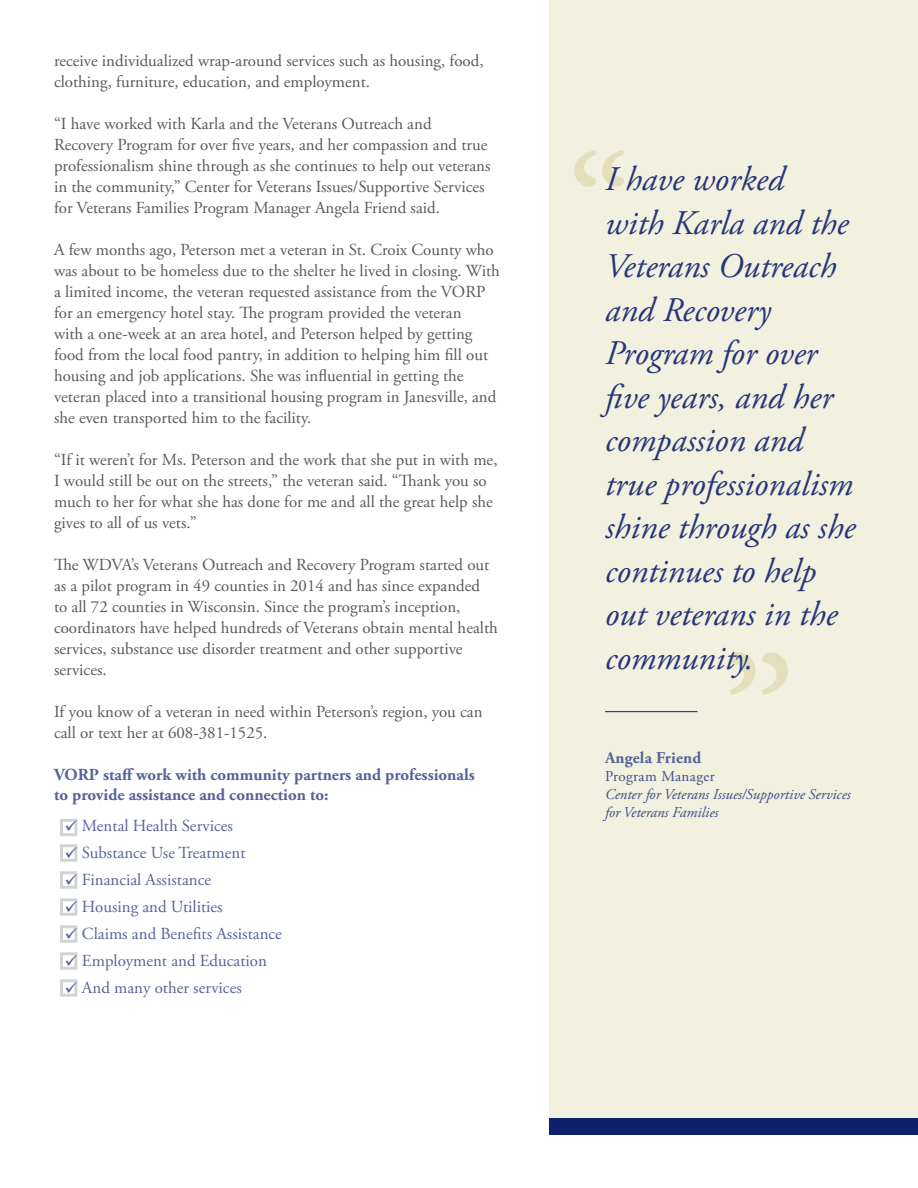
<style>
.page{position:relative;width:918px;height:1188px;background:#fff}
.page>*{position:absolute;margin:0;border:0;box-sizing:border-box;transform-origin:0 0}
.t1{font:italic 34.5px/43.5px "Adobe Garamond Pro";color:#27367a}
.t2{font:16.8px/21px "Adobe Garamond Pro";color:#58595b}
.t3{font:16.8px "Adobe Garamond Pro";color:#576398}
.t4{font:700 16.8px/19.5px "Adobe Garamond Pro";color:#576398}
.t5{font:700 16.5px "Adobe Garamond Pro";letter-spacing:.01em;color:#576398}
.t6{font:italic 15px/18px "Adobe Garamond Pro";color:#3f4c89}
.t7{font:15px "Adobe Garamond Pro";letter-spacing:.025em;color:#3f4c89}
</style>
<div class="page">
<div style="left:60px;top:979px;width:17px;height:18px;border:3px solid #d1d3d4"></div>
<div style="left:60px;top:952px;width:17px;height:18px;border:3px solid #d1d3d4"></div>
<div style="left:60px;top:925px;width:17px;height:18px;border:3px solid #d1d3d4"></div>
<div style="left:60px;top:898px;width:17px;height:18px;border:3px solid #d1d3d4"></div>
<div style="left:60px;top:871px;width:17px;height:18px;border:3px solid #d1d3d4"></div>
<div style="left:60px;top:844px;width:17px;height:18px;border:3px solid #d1d3d4"></div>
<div style="left:60px;top:819px;width:17px;height:17px;border:3px solid #d1d3d4"></div>
<div style="left:549px;top:0;width:369px;height:1134px;background:#f2f0df"></div>
<div style="left:549px;top:1118px;width:369px;height:16px;background:#0f206c"></div>
<hr style="left:605px;top:711px;width:92px;height:1px;background:#0f206c">
<svg style="left:574px;top:150px;width:50px;height:37px"></svg>
<svg style="left:730px;top:652px;width:58px;height:43px"></svg>
<p class="t2" style="left:54px;top:51px;width:431px">receive individualized wrap-around services such as housing, food, clothing, furniture, education, and employment.</p>
<p class="t2" style="left:54px;top:114px;width:438px">“I have worked with Karla and the Veterans Outreach and Recovery Program for over five years, and her compassion and true professionalism shine through as she continues to help out veterans in the community,” Center for Veterans Issues/Supportive Services for Veterans Families Program Manager Angela Friend said.</p>
<p class="t2" style="left:54px;top:240px;width:447px">A few months ago, Peterson met a veteran in St. Croix County who was about to be homeless due to the shelter he lived in closing. With a limited income, the veteran requested assistance from the VORP for an emergency hotel stay. The program provided the veteran<br>with a one-week at an area hotel, and Peterson helped by getting food from the local food pantry, in addition to helping him fill out housing and job applications. She was influential in getting the veteran placed into a transitional housing program in Janesville, and she even transported him to the facility.</p>
<p class="t2" style="left:54px;top:450px;width:445px">“If it weren’t for Ms. Peterson and the work that she put in with me, I would still be out on the streets,” the veteran said. “Thank you so much to her for what she has done for me and all the great help she gives to all of us vets.”</p>
<p class="t2" style="left:54px;top:555px;width:445px">The WDVA’s Veterans Outreach and Recovery Program started out as a pilot program in 49 counties in 2014 and has since expanded<br>to all 72 counties in Wisconsin. Since the program’s inception, coordinators have helped hundreds of Veterans obtain mental health services, substance use disorder treatment and other supportive services.</p>
<p class="t2" style="left:54px;top:702px;width:430px">If you know of a veteran in need within Peterson’s region, you can call or text her at 608-381-1525.</p>
<p class="t4" style="left:54px;top:765px;width:422px">VORP staff work with community partners and professionals to provide assistance and connection to:</p>
<p class="t3" style="left:64px;top:816px;width:170px">✓ Mental Health Services</p>
<p class="t3" style="left:64px;top:843px;width:183px">✓ Substance Use Treatment</p>
<p class="t3" style="left:64px;top:870px;width:148px">✓ Financial Assistance</p>
<p class="t3" style="left:64px;top:897px;width:160px">✓ Housing and Utilities</p>
<p class="t3" style="left:64px;top:924px;width:219px">✓ Claims and Benefits Assistance</p>
<p class="t3" style="left:64px;top:951px;width:204px">✓ Employment and Education</p>
<p class="t3" style="left:64px;top:978px;width:179px">✓ And many other services</p>
<h1 class="t1" style="left:605px;top:158px;width:252px">I have worked<br>with Karla and the<br>Veterans Outreach and Recovery<br>Program for over five years, and her compassion and true professionalism shine through as she continues to help out veterans in the community.</h1>
<p class="t5" style="left:605px;top:748px;width:98px">Angela Friend</p>
<p class="t7" style="left:605px;top:767px;width:111px">Program Manager</p>
<p class="t6" style="left:605px;top:786px;width:247px">Center for Veterans Issues/Supportive Services for Veterans Families</p>
</div>
